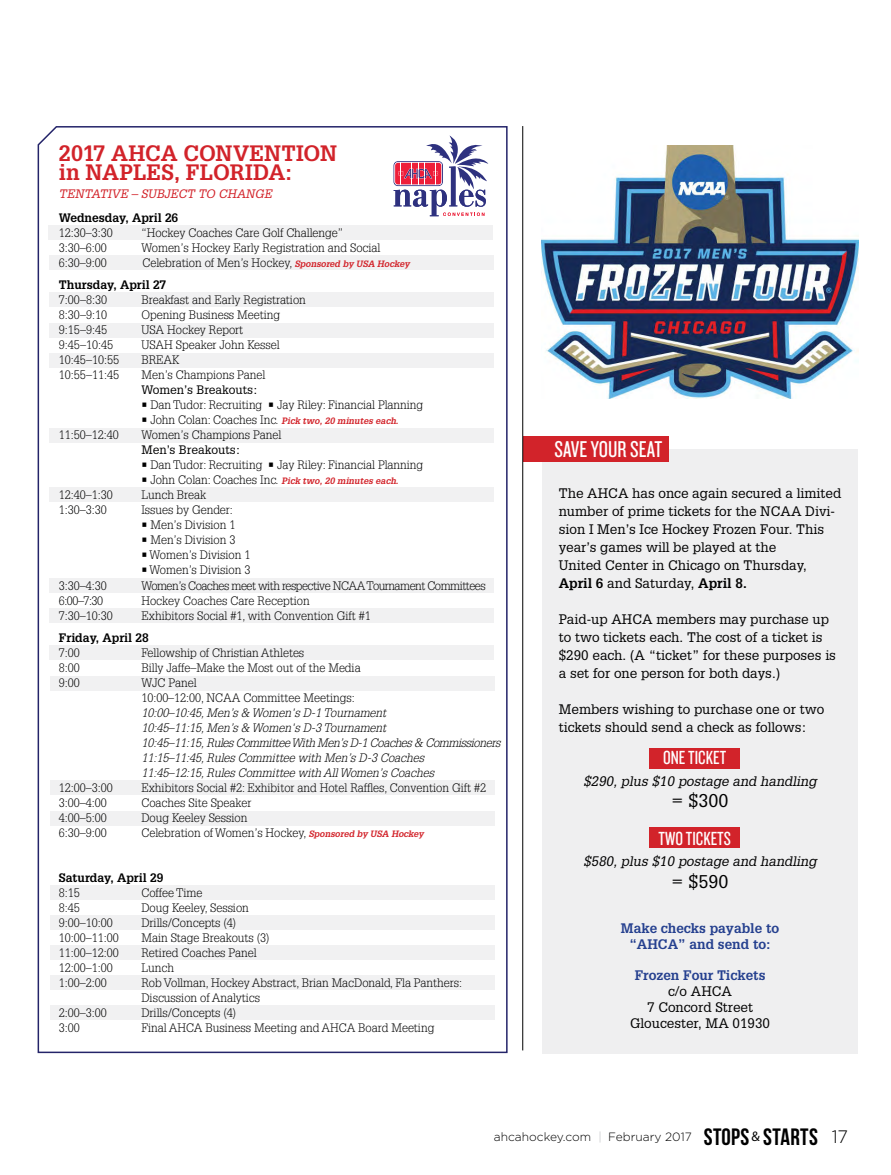
<style>
.page{position:relative;width:891px;height:1175px;background:#fff}
.page>*{position:absolute;margin:0;border:0;box-sizing:border-box;transform-origin:0 0}
.t1{font:23.7px "Knockout HTF28 Junior Featherwt";color:#fff}
.t2{font:700 21.75px/19.2px "Glypha LT Std";color:#d2232a}
.t3{font:19.65px "Knockout HTF28 Junior Featherwt";color:#fff}
.t4{font:18px "Glypha LT Std";color:#000}
.t5{font:13.5px/18px "Glypha LT Std";color:#000}
.t6{font:italic 13.5px "Glypha LT Std";color:#000}
.t7{font:700 13.5px/16.2px "Glypha LT Std";color:#25408f;text-align:center}
.t8{font:300 12px/15px "Glypha LT Std";color:#000}
.t9{font:italic 300 12px/15px "Glypha LT Std";color:#000}
.t10{font:300 12px "Glypha LT Std";letter-spacing:-.04em;color:#000}
.t11{font:700 12px "Glypha LT Std";color:#000}
.t12{font:300 12px "Gotham";color:#000}
.t13{font:12px "Glypha LT Std";color:#000}
.t14{font:italic 12px "Glypha LT Std";letter-spacing:-.005em;color:#d2232a}
.s1{font-weight:700;font-style:italic;font-size:9px;color:#d2232a}
.s2{font-weight:700}
.s3{color:#bcbec0}
.s4{font-family:"Bebas Neue";font-weight:400;font-size:23.7px}
.s5{font-family:"Myriad Pro";font-weight:400;font-size:13.95px}
.s6{font-size:18px}
</style>
<div class="page">
<div style="left:542px;top:449px;width:316px;height:604px;background:#efeff0"></div>
<svg style="left:37px;top:126px;width:471px;height:927px"></svg>
<img style="left:542px;top:146px;width:316px;height:253px">
<div style="left:523px;top:436px;width:146px;height:25px;background:#d2232a"></div>
<hr style="left:522px;top:126px;width:1px;height:924px;background:#000">
<div style="left:649px;top:747px;width:91px;height:21px;background:#d2232a"></div>
<div style="left:649px;top:826px;width:91px;height:21px;background:#d2232a"></div>
<h2 class="t2" style="left:59px;top:143px;width:280px">2017 AHCA CONVENTION in NAPLES, FLORIDA:</h2>
<p class="t14" style="left:59px;top:186px;width:215px">TENTATIVE – SUBJECT TO CHANGE</p>
<p class="t11" style="left:59px;top:210px;width:121px">Wednesday, April 26</p>
<p class="t8" style="left:59px;top:225px;width:55px">12:30–3:30</p>
<p class="t8" style="left:141px;top:225px;width:203px">“Hockey Coaches Care Golf Challenge”</p>
<p class="t8" style="left:59px;top:240px;width:49px">3:30–6:00</p>
<p class="t8" style="left:141px;top:240px;width:241px">Women’s Hockey Early Registration and Social</p>
<p class="t8" style="left:59px;top:255px;width:49px">6:30–9:00</p>
<p class="t8" style="left:59px;top:251px;width:352px;line-height:22.5px;text-indent:84px">Celebration of Men’s Hockey, <span class="s1">Sponsored by USA Hockey<br></span><span class="s2">Thursday, April 27</span></p>
<p class="t8" style="left:59px;top:293px;width:50px">7:00–8:30</p>
<p class="t8" style="left:141px;top:293px;width:166px">Breakfast and Early Registration</p>
<p class="t8" style="left:59px;top:308px;width:50px">8:30–9:10</p>
<p class="t8" style="left:141px;top:308px;width:140px">Opening Business Meeting</p>
<p class="t8" style="left:59px;top:323px;width:50px">9:15–9:45</p>
<p class="t8" style="left:141px;top:323px;width:103px">USA Hockey Report</p>
<p class="t8" style="left:59px;top:338px;width:56px">9:45–10:45</p>
<p class="t8" style="left:141px;top:338px;width:140px">USAH Speaker John Kessel</p>
<p class="t8" style="left:59px;top:353px;width:62px">10:45–10:55</p>
<p class="t8" style="left:141px;top:353px;width:40px">BREAK</p>
<p class="t8" style="left:59px;top:368px;width:62px">10:55–11:45</p>
<p class="t8" style="left:141px;top:368px;width:125px">Men’s Champions Panel</p>
<p class="t13" style="left:141px;top:383px;width:118px">Women’s Breakouts:</p>
<p class="t8" style="left:141px;top:398px;width:283px">• Dan Tudor: Recruiting • Jay Riley: Financial Planning</p>
<p class="t8" style="left:141px;top:413px;width:259px">• John Colan: Coaches Inc. <span class="s1">Pick two, 20 minutes each.</span></p>
<p class="t8" style="left:59px;top:428px;width:61px">11:50–12:40</p>
<p class="t8" style="left:141px;top:428px;width:141px">Women’s Champions Panel</p>
<p class="t13" style="left:141px;top:443px;width:100px">Men’s Breakouts:</p>
<p class="t8" style="left:141px;top:458px;width:283px">• Dan Tudor: Recruiting • Jay Riley: Financial Planning</p>
<p class="t8" style="left:141px;top:473px;width:259px">• John Colan: Coaches Inc. <span class="s1">Pick two, 20 minutes each.</span></p>
<p class="t8" style="left:59px;top:488px;width:55px">12:40–1:30</p>
<p class="t8" style="left:141px;top:488px;width:66px">Lunch Break</p>
<p class="t8" style="left:59px;top:503px;width:49px">1:30–3:30</p>
<p class="t8" style="left:141px;top:503px;width:93px">Issues by Gender:</p>
<p class="t8" style="left:141px;top:518px;width:95px">• Men’s Division 1</p>
<p class="t8" style="left:141px;top:533px;width:95px">• Men’s Division 3</p>
<p class="t8" style="left:141px;top:548px;width:110px">• Women’s Division 1</p>
<p class="t8" style="left:141px;top:563px;width:110px">• Women’s Division 3</p>
<p class="t8" style="left:59px;top:578px;width:49px">3:30–4:30</p>
<p class="t10" style="left:141px;top:578px;width:346px">Women’s Coaches meet with respective NCAA Tournament Committees</p>
<p class="t8" style="left:59px;top:593px;width:46px">6:00–7:30</p>
<p class="t8" style="left:141px;top:593px;width:170px">Hockey Coaches Care Reception</p>
<p class="t8" style="left:59px;top:608px;width:55px">7:30–10:30</p>
<p class="t8" style="left:141px;top:608px;width:231px">Exhibitors Social #1, with Convention Gift #1</p>
<p class="t11" style="left:59px;top:630px;width:91px">Friday, April 28</p>
<p class="t8" style="left:59px;top:645px;width:22px">7:00</p>
<p class="t8" style="left:141px;top:645px;width:164px">Fellowship of Christian Athletes</p>
<p class="t8" style="left:59px;top:660px;width:22px">8:00</p>
<p class="t8" style="left:141px;top:660px;width:221px">Billy Jaffe–Make the Most out of the Media</p>
<p class="t8" style="left:59px;top:675px;width:22px">9:00</p>
<p class="t8" style="left:141px;top:675px;width:215px">WJC Panel<br>10:00–12:00, NCAA Committee Meetings:</p>
<p class="t9" style="left:141px;top:705px;width:360px">10:00–10:45, Men’s &amp; Women's D-1 Tournament<br>10:45–11:15, Men’s &amp; Women's D-3 Tournament<br>10:45–11:15, Rules Committee With Men’s D-1 Coaches &amp; Commissioners 11:15–11:45, Rules Committee with Men’s D-3 Coaches<br>11:45–12:15, Rules Committee with All Women’s Coaches</p>
<p class="t8" style="left:59px;top:780px;width:55px">12:00–3:00</p>
<p class="t8" style="left:141px;top:780px;width:346px">Exhibitors Social #2: Exhibitor and Hotel Raffles, Convention Gift #2</p>
<p class="t8" style="left:59px;top:795px;width:49px">3:00–4:00</p>
<p class="t8" style="left:141px;top:795px;width:112px">Coaches Site Speaker</p>
<p class="t8" style="left:59px;top:810px;width:49px">4:00–5:00</p>
<p class="t8" style="left:141px;top:810px;width:108px">Doug Keeley Session</p>
<p class="t8" style="left:59px;top:825px;width:49px">6:30–9:00</p>
<p class="t8" style="left:141px;top:825px;width:284px">Celebration of Women’s Hockey, <span class="s1">Sponsored by USA Hockey</span></p>
<p class="t11" style="left:59px;top:870px;width:106px">Saturday, April 29</p>
<p class="t8" style="left:59px;top:885px;width:22px">8:15</p>
<p class="t8" style="left:141px;top:885px;width:63px">Coffee Time</p>
<p class="t8" style="left:59px;top:900px;width:22px">8:45</p>
<p class="t8" style="left:141px;top:900px;width:109px">Doug Keeley, Session</p>
<p class="t8" style="left:59px;top:915px;width:55px">9:00–10:00</p>
<p class="t8" style="left:141px;top:915px;width:96px">Drills/Concepts (4)</p>
<p class="t8" style="left:59px;top:930px;width:61px">10:00–11:00</p>
<p class="t8" style="left:141px;top:930px;width:130px">Main Stage Breakouts (3)</p>
<p class="t8" style="left:59px;top:945px;width:61px">11:00–12:00</p>
<p class="t8" style="left:141px;top:945px;width:117px">Retired Coaches Panel</p>
<p class="t8" style="left:59px;top:960px;width:55px">12:00–1:00</p>
<p class="t8" style="left:141px;top:960px;width:34px">Lunch</p>
<p class="t8" style="left:59px;top:975px;width:49px">1:00–2:00</p>
<p class="t8" style="left:141px;top:975px;width:322px">Rob Vollman, Hockey Abstract, Brian MacDonald, Fla Panthers:<br>Discussion of Analytics</p>
<p class="t8" style="left:59px;top:1005px;width:49px">2:00–3:00</p>
<p class="t8" style="left:141px;top:1005px;width:96px">Drills/Concepts (4)</p>
<p class="t8" style="left:59px;top:1020px;width:22px">3:00</p>
<p class="t8" style="left:141px;top:1020px;width:294px">Final AHCA Business Meeting and AHCA Board Meeting</p>
<h1 class="t1" style="left:554px;top:437px;width:109px">SAVE YOUR SEAT</h1>
<p class="t5" style="left:559px;top:484px;width:284px">The AHCA has once again secured a limited number of prime tickets for the NCAA Divi&shy;sion I Men’s Ice Hockey Frozen Four. This year’s games will be played at the<br>United Center in Chicago on Thursday, <span class="s2">April 6</span> and Saturday, <span class="s2">April 8.</span></p>
<p class="t5" style="left:559px;top:610px;width:279px">Paid-up AHCA members may purchase up to two tickets each. The cost of a ticket is $290 each. (A “ticket” for these purposes is a set for one person for both days.)</p>
<p class="t5" style="left:559px;top:700px;width:267px">Members wishing to purchase one or two tickets should send a check as follows:</p>
<h3 class="t3" style="left:663px;top:747px;width:65px">ONE TICKET</h3>
<p class="t6" style="left:583px;top:772px;width:235px">$290, plus $10 postage and handling</p>
<h3 class="t4" style="left:672px;top:790px;width:58px">= $300</h3>
<h3 class="t3" style="left:658px;top:828px;width:74px">TWO TICKETS</h3>
<p class="t6" style="left:583px;top:853px;width:235px">$580, plus $10 postage and handling</p>
<h3 class="t4" style="left:672px;top:870px;width:58px">= $590</h3>
<p class="t7" style="left:621px;top:919px;width:160px">Make checks payable to “AHCA” and send to:</p>
<p class="t7" style="left:635px;top:966px;width:132px">Frozen Four Tickets</p>
<p class="t5" style="left:630px;top:982px;width:142px;line-height:16.2px;text-align:center">c/o AHCA<br>7 Concord Street<br>Gloucester, MA 01930</p>
<p class="t12" style="left:494px;top:1130px;width:356px">ahcahockey.com <span class="s3">|</span> February 2017 <span class="s4">STOPS</span><span class="s5">&amp;</span> <span class="s4">STARTS</span> <span class="s6">17</span></p>
</div>
